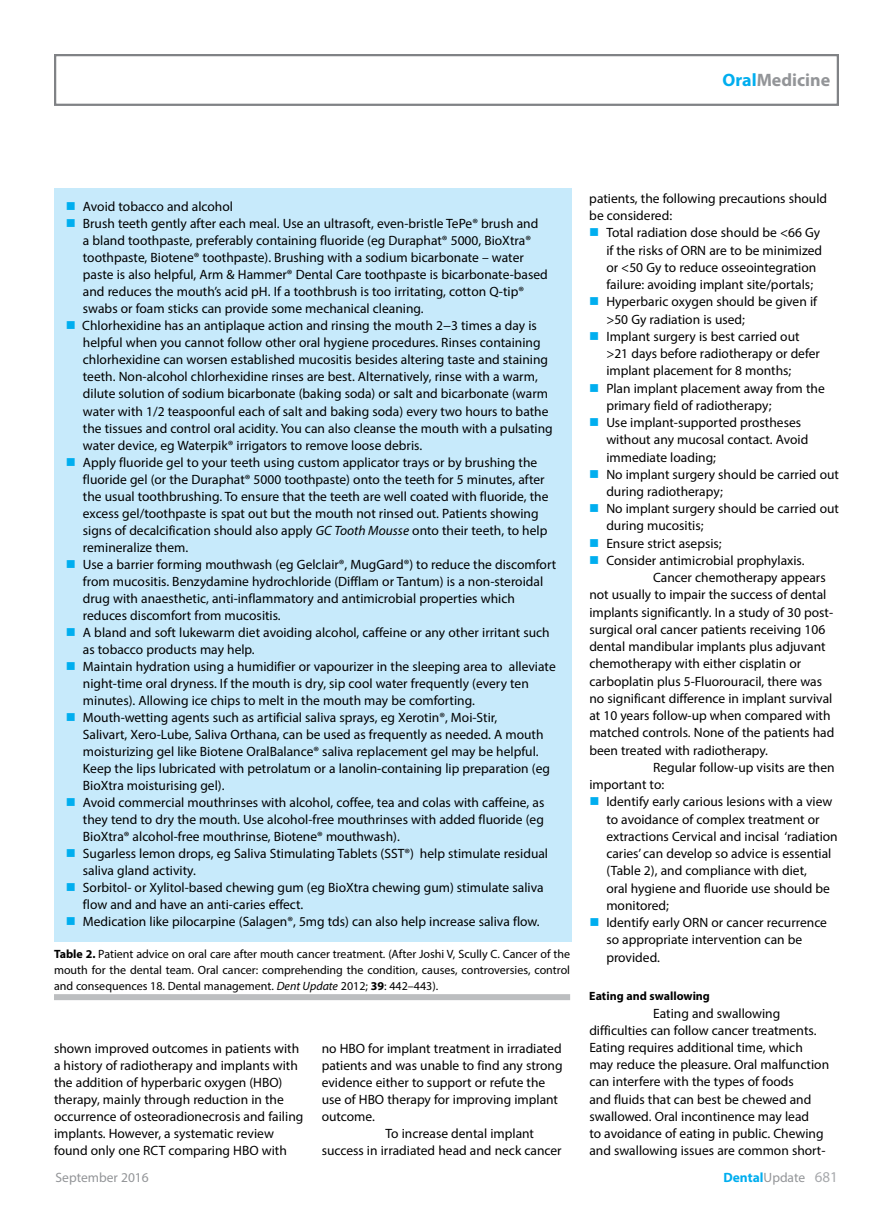
<style>
.page{position:relative;width:893px;height:1212px;background:#fff}
.page>*{position:absolute;margin:0;border:0;box-sizing:border-box;transform-origin:0 0}
.t1{font:700 18px "Myriad Pro";color:#939598}
.t2{font:13.5px/17px "Myriad Pro";color:#000}
.t3{font:700 13.5px "Myriad Pro";color:#00aeef}
.t4{font:13.5px "Myriad Pro";color:#939598}
.t5{font:12px/15.8px "Myriad Pro";color:#000;text-align:justify}
.t6{font:700 12px "Myriad Pro";color:#000}
.s1{color:#00aeef}
.s2{font-style:italic}
.s3{font-weight:700}
.s4{font-weight:400;color:#939598}
.s5{font-weight:400;font-size:15px;color:#a7a9ac}
</style>
<div class="page">
<div style="left:54px;top:54px;width:785px;height:52px;border:2px solid #808285"></div>
<div style="left:54px;top:994px;width:516px;height:6px;background:#bcbec0"></div>
<div style="left:54px;top:189px;width:517px;height:753px;background:#c7eafb"></div>
<h1 class="t1" style="left:723px;top:68px;width:109px"><span class="s1">Oral</span>Medicine</h1>
<p class="t2" style="left:66px;top:198px;width:169px"><span class="s1">■</span> Avoid tobacco and alcohol</p>
<p class="t2" style="left:83px;top:215px;width:466px;text-indent:-17px"><span class="s1">■</span> Brush teeth gently after each meal. Use an ultrasoft, even-bristle TePe® brush and a bland toothpaste, preferably containing fluoride (eg Duraphat® 5000, BioXtra® toothpaste, Biotene® toothpaste). Brushing with a sodium bicarbonate – water paste is also helpful, Arm &amp; Hammer® Dental Care toothpaste is bicarbonate-based and reduces the mouth’s acid pH. If a toothbrush is too irritating, cotton Q-tip® swabs or foam sticks can provide some mechanical cleaning.</p>
<p class="t2" style="left:83px;top:317px;width:471px;text-indent:-17px"><span class="s1">■</span> Chlorhexidine has an antiplaque action and rinsing the mouth 2−3 times a day is helpful when you cannot follow other oral hygiene procedures. Rinses containing chlorhexidine can worsen established mucositis besides altering taste and staining teeth. Non-alcohol chlorhexidine rinses are best. Alternatively, rinse with a warm, dilute solution of sodium bicarbonate (baking soda) or salt and bicarbonate (warm water with 1/2 teaspoonful each of salt and baking soda) every two hours to bathe the tissues and control oral acidity. You can also cleanse the mouth with a pulsating water device, eg Waterpik® irrigators to remove loose debris.</p>
<p class="t2" style="left:83px;top:453px;width:467px;text-indent:-17px"><span class="s1">■</span> Apply fluoride gel to your teeth using custom applicator trays or by brushing the fluoride gel (or the Duraphat® 5000 toothpaste) onto the teeth for 5 minutes, after the usual toothbrushing. To ensure that the teeth are well coated with fluoride, the excess gel/toothpaste is spat out but the mouth not rinsed out. Patients showing signs of decalcification should also apply <span class="s2">GC Tooth Mousse</span> onto their teeth, to help remineralize them.</p>
<p class="t2" style="left:83px;top:555px;width:475px;text-indent:-17px"><span class="s1">■</span> Use a barrier forming mouthwash (eg Gelclair®, MugGard®) to reduce the discomfort from mucositis. Benzydamine hydrochloride (Difflam or Tantum) is a non-steroidal drug with anaesthetic, anti-inflammatory and antimicrobial properties which reduces discomfort from mucositis.</p>
<p class="t2" style="left:83px;top:623px;width:468px;text-indent:-17px"><span class="s1">■</span> A bland and soft lukewarm diet avoiding alcohol, caffeine or any other irritant such as tobacco products may help.</p>
<p class="t2" style="left:83px;top:657px;width:474px;text-indent:-17px"><span class="s1">■</span> Maintain hydration using a humidifier or vapourizer in the sleeping area to alleviate night-time oral dryness. If the mouth is dry, sip cool water frequently (every ten minutes). Allowing ice chips to melt in the mouth may be comforting.</p>
<p class="t2" style="left:83px;top:708px;width:469px;text-indent:-17px"><span class="s1">■</span> Mouth-wetting agents such as artificial saliva sprays, eg Xerotin®, Moi-Stir,<br>Salivart, Xero-Lube, Saliva Orthana, can be used as frequently as needed. A mouth moisturizing gel like Biotene OralBalance® saliva replacement gel may be helpful.<br>Keep the lips lubricated with petrolatum or a lanolin-containing lip preparation (eg BioXtra moisturising gel).</p>
<p class="t2" style="left:83px;top:793px;width:463px;text-align:justify;text-indent:-17px"><span class="s1">■</span> Avoid commercial mouthrinses with alcohol, coffee, tea and colas with caffeine, as they tend to dry the mouth. Use alcohol-free mouthrinses with added fluoride (eg BioXtra® alcohol-free mouthrinse, Biotene® mouthwash).</p>
<p class="t2" style="left:83px;top:844px;width:467px;text-indent:-17px"><span class="s1">■</span> Sugarless lemon drops, eg Saliva Stimulating Tablets (SST®) help stimulate residual saliva gland activity.</p>
<p class="t2" style="left:83px;top:879px;width:462px;text-indent:-17px"><span class="s1">■</span> Sorbitol- or Xylitol-based chewing gum (eg BioXtra chewing gum) stimulate saliva flow and and have an anti-caries effect.</p>
<p class="t2" style="left:66px;top:913px;width:475px"><span class="s1">■</span> Medication like pilocarpine (Salagen®, 5mg tds) can also help increase saliva flow.</p>
<p class="t5" style="left:54px;top:946px;width:518px"><span class="s3">Table 2.</span> Patient advice on oral care after mouth cancer treatment. (After Joshi V, Scully C. Cancer of the mouth for the dental team. Oral cancer: comprehending the condition, causes, controversies, control and consequences 18. Dental management. <span class="s2">Dent Update</span> 2012; <span class="s3">39</span>: 442–443).</p>
<p class="t2" style="left:54px;top:1040px;width:251px">shown improved outcomes in patients with a history of radiotherapy and implants with the addition of hyperbaric oxygen (HBO) therapy, mainly through reduction in the occurrence of osteoradionecrosis and failing implants. However, a systematic review found only one RCT comparing HBO with</p>
<p class="t2" style="left:322px;top:1040px;width:241px">no HBO for implant treatment in irradiated</p>
<p class="t2" style="left:322px;top:1057px;width:242px">patients and was unable to find any strong</p>
<p class="t2" style="left:322px;top:1074px;width:225px">evidence either to support or refute the</p>
<p class="t2" style="left:322px;top:1091px;width:238px">use of HBO therapy for improving implant</p>
<p class="t2" style="left:322px;top:1108px;width:55px">outcome.</p>
<p class="t2" style="left:385px;top:1125px;width:150px">To increase dental implant</p>
<p class="t2" style="left:322px;top:1142px;width:241px">success in irradiated head and neck cancer</p>
<p class="t2" style="left:589px;top:189px;width:239px">patients, the following precautions should be considered:</p>
<p class="t2" style="left:606px;top:224px;width:217px;text-indent:-17px"><span class="s1">■</span> Total radiation dose should be &lt;66 Gy if the risks of ORN are to be minimized or &lt;50 Gy to reduce osseointegration failure: avoiding implant site/portals;</p>
<p class="t2" style="left:606px;top:293px;width:212px;text-indent:-17px"><span class="s1">■</span> Hyperbaric oxygen should be given if &gt;50 Gy radiation is used;</p>
<p class="t2" style="left:606px;top:327px;width:215px;text-indent:-17px"><span class="s1">■</span> Implant surgery is best carried out &gt;21 days before radiotherapy or defer implant placement for 8 months;</p>
<p class="t2" style="left:606px;top:379px;width:220px;text-indent:-17px"><span class="s1">■</span> Plan implant placement away from the primary field of radiotherapy;</p>
<p class="t2" style="left:606px;top:414px;width:204px;text-indent:-17px"><span class="s1">■</span> Use implant-supported prostheses without any mucosal contact. Avoid immediate loading;</p>
<p class="t2" style="left:606px;top:465px;width:234px;text-indent:-17px"><span class="s1">■</span> No implant surgery should be carried out during radiotherapy;</p>
<p class="t2" style="left:606px;top:500px;width:234px;text-indent:-17px"><span class="s1">■</span> No implant surgery should be carried out during mucositis;</p>
<p class="t2" style="left:589px;top:534px;width:134px"><span class="s1">■</span> Ensure strict asepsis;</p>
<p class="t2" style="left:589px;top:552px;width:217px"><span class="s1">■</span> Consider antimicrobial prophylaxis.</p>
<p class="t2" style="left:653px;top:569px;width:174px">Cancer chemotherapy appears</p>
<p class="t2" style="left:589px;top:586px;width:239px">not usually to impair the success of dental</p>
<p class="t2" style="left:589px;top:603px;width:245px">implants significantly. In a study of 30 post-</p>
<p class="t2" style="left:589px;top:621px;width:238px">surgical oral cancer patients receiving 106</p>
<p class="t2" style="left:589px;top:638px;width:238px">dental mandibular implants plus adjuvant</p>
<p class="t2" style="left:589px;top:655px;width:214px">chemotherapy with either cisplatin or</p>
<p class="t2" style="left:589px;top:672px;width:234px">carboplatin plus 5-Fluorouracil, there was</p>
<p class="t2" style="left:589px;top:690px;width:244px">no significant difference in implant survival</p>
<p class="t2" style="left:589px;top:707px;width:243px">at 10 years follow-up when compared with</p>
<p class="t2" style="left:589px;top:724px;width:247px">matched controls. None of the patients had</p>
<p class="t2" style="left:589px;top:741px;width:180px">been treated with radiotherapy.</p>
<p class="t2" style="left:653px;top:759px;width:183px">Regular follow-up visits are then</p>
<p class="t2" style="left:589px;top:776px;width:76px">important to:</p>
<p class="t2" style="left:606px;top:793px;width:233px;text-indent:-17px"><span class="s1">■</span> Identify early carious lesions with a view to avoidance of complex treatment or extractions Cervical and incisal ‘radiation caries’ can develop so advice is essential (Table 2), and compliance with diet,<br>oral hygiene and fluoride use should be monitored;</p>
<p class="t2" style="left:606px;top:914px;width:222px;text-indent:-17px"><span class="s1">■</span> Identify early ORN or cancer recurrence so appropriate intervention can be provided.</p>
<p class="t6" style="left:589px;top:988px;width:122px">Eating and swallowing</p>
<p class="t2" style="left:589px;top:1004px;width:241px;text-indent:64px">Eating and swallowing difficulties can follow cancer treatments.<br>Eating requires additional time, which may reduce the pleasure. Oral malfunction can interfere with the types of foods<br>and fluids that can best be chewed and swallowed. Oral incontinence may lead<br>to avoidance of eating in public. Chewing and swallowing issues are common short-</p>
<p class="t4" style="left:56px;top:1168px;width:95px">September 2016</p>
<p class="t3" style="left:723px;top:1168px;width:116px">Dental<span class="s4">Update</span> <span class="s5">681</span></p>
</div>
